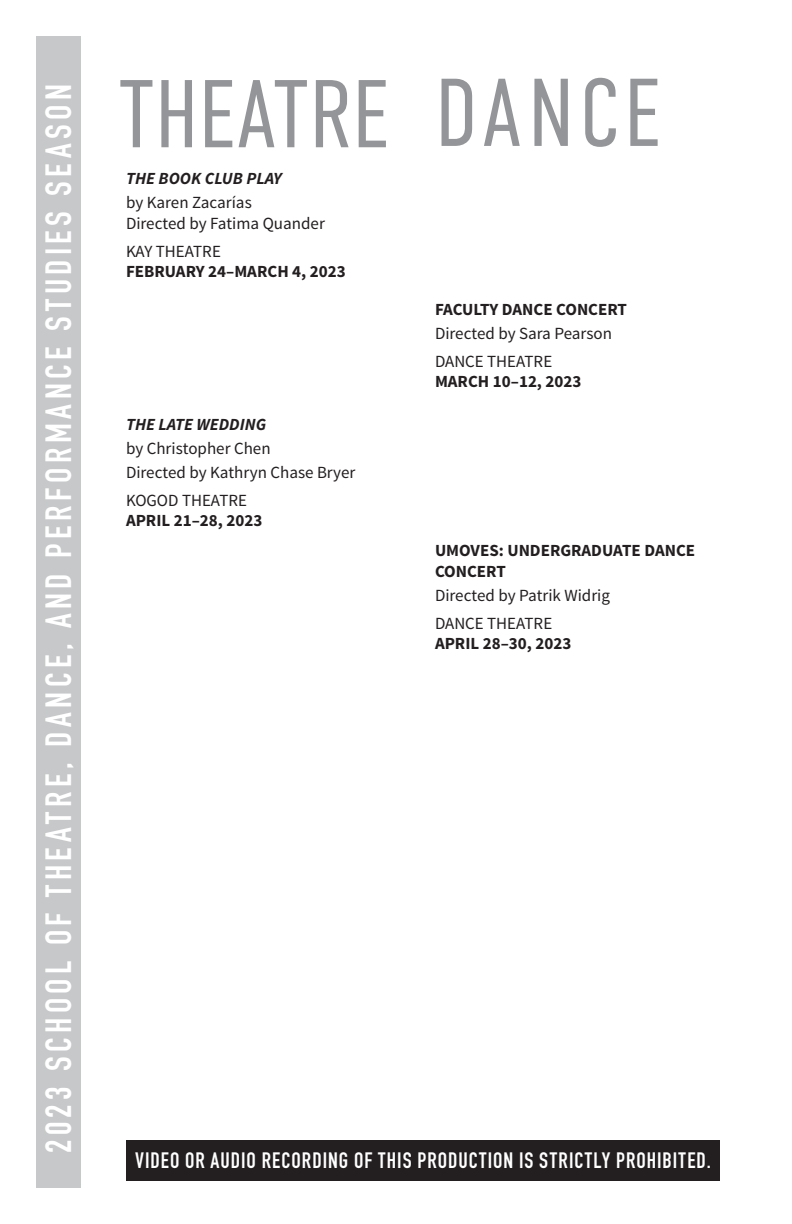
<style>
.page{position:relative;width:792px;height:1224px;background:#fff}
.page>*{position:absolute;margin:0;border:0;box-sizing:border-box;transform-origin:0 0}
.t1{font:300 96px "DIN Condensed";color:#939598}
.Headings{font:700 36px "DIN Condensed";letter-spacing:.125em;color:#fff}
.t2{font:700 22px "DIN Condensed";letter-spacing:.045em;color:#fff}
.t3{font:17px "Source Sans Pro";color:#231f20}
.t4{font:700 17px/21px "Source Sans Pro";color:#231f20}
.t5{font:italic 700 17px "Source Sans Pro";color:#231f20}
</style>
<div class="page">
<div style="left:36px;top:36px;width:45px;height:1152px;background:#c7c8ca"></div>
<div style="left:126px;top:1140px;width:594px;height:41px;background:#231f20"></div>
<p class="Headings" style="left:34px;top:1153px;width:1071px;rotate:-90deg">2023 SCHOOL OF THEATRE, DANCE, AND PERFORMANCE STUDIES SEASON</p>
<p class="t1" style="left:118px;top:60px;width:272px">THEATRE</p>
<p class="t1" style="left:435px;top:59px;width:227px">DANCE</p>
<p class="t5" style="left:126px;top:168px;width:157px">THE BOOK CLUB PLAY</p>
<p class="t3" style="left:126px;top:192px;width:127px">by Karen Zacarías</p>
<p class="t3" style="left:126px;top:213px;width:200px">Directed by Fatima Quander</p>
<p class="t3" style="left:126px;top:241px;width:96px">KAY THEATRE</p>
<p class="t4" style="left:126px;top:262px;width:221px">FEBRUARY 24–MARCH 4, 2023</p>
<p class="t5" style="left:126px;top:414px;width:142px">THE LATE WEDDING</p>
<p class="t3" style="left:126px;top:438px;width:146px">by Christopher Chen</p>
<p class="t3" style="left:126px;top:462px;width:231px">Directed by Kathryn Chase Bryer</p>
<p class="t3" style="left:126px;top:490px;width:123px">KOGOD THEATRE</p>
<p class="t4" style="left:126px;top:511px;width:138px">APRIL 21–28, 2023</p>
<p class="t4" style="left:435px;top:300px;width:193px">FACULTY DANCE CONCERT</p>
<p class="t3" style="left:435px;top:323px;width:178px">Directed by Sara Pearson</p>
<p class="t3" style="left:435px;top:351px;width:119px">DANCE THEATRE</p>
<p class="t4" style="left:435px;top:372px;width:148px">MARCH 10–12, 2023</p>
<p class="t4" style="left:435px;top:541px;width:262px">UMOVES: UNDERGRADUATE DANCE<br>CONCERT</p>
<p class="t3" style="left:435px;top:585px;width:177px">Directed by Patrik Widrig</p>
<p class="t3" style="left:435px;top:613px;width:119px">DANCE THEATRE</p>
<p class="t4" style="left:435px;top:634px;width:138px">APRIL 28–30, 2023</p>
<p class="t2" style="left:135px;top:1146px;width:577px">VIDEO OR AUDIO RECORDING OF THIS PRODUCTION IS STRICTLY PROHIBITED.</p>
</div>
